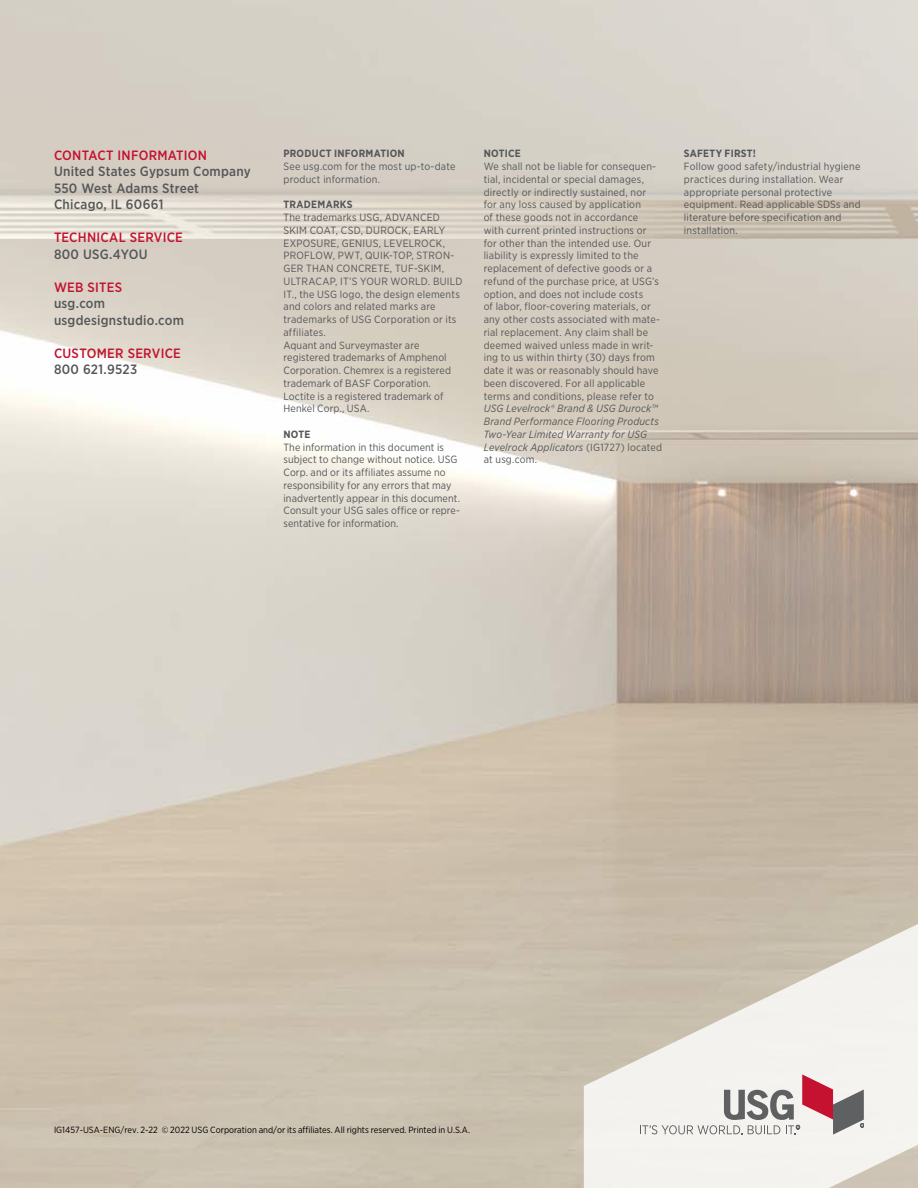
<style>
.page{position:relative;width:918px;height:1188px;background:#fff}
.page>*{position:absolute;margin:0;border:0;box-sizing:border-box;transform-origin:0 0}
.t1{font:500 13.5px/16.5px "Gotham Narrow";letter-spacing:.02em;color:#555759}
.t2{font:500 13.5px "Gotham Narrow";letter-spacing:.02em;color:#c41230}
.t3{font:10.5px/12.8px "Gotham Narrow";letter-spacing:.015em;color:#555759}
.t4{font:italic 10.5px/12.8px "Gotham Narrow";letter-spacing:.02em;color:#555759}
.t5{font:700 10.5px "Gotham Narrow";letter-spacing:.025em;color:#555759}
.t6{font:9px "Gotham Narrow";color:#000}
.s1{font-style:normal}
</style>
<div class="page">
<svg style="left:584px;top:917px;width:334px;height:271px;fill:#f4f2ee"></svg>
<svg style="left:640px;top:1074px;width:224px;height:61px"></svg>
<p class="t2" style="left:54px;top:147px;width:155px">CONTACT INFORMATION</p>
<p class="t1" style="left:54px;top:163px;width:198px">United States Gypsum Company<br>550 West Adams Street<br>Chicago, IL 60661</p>
<p class="t2" style="left:54px;top:229px;width:130px">TECHNICAL SERVICE</p>
<p class="t1" style="left:54px;top:246px;width:95px">800 USG.4YOU</p>
<p class="t2" style="left:54px;top:279px;width:70px">WEB SITES</p>
<p class="t1" style="left:54px;top:295px;width:131px">usg.com usgdesignstudio.com</p>
<p class="t2" style="left:54px;top:345px;width:128px">CUSTOMER SERVICE</p>
<p class="t1" style="left:54px;top:361px;width:85px">800 621.9523</p>
<p class="t5" style="left:284px;top:147px;width:123px">PRODUCT INFORMATION</p>
<p class="t3" style="left:284px;top:160px;width:173px">See usg.com for the most up-to-date product information.</p>
<p class="t5" style="left:284px;top:198px;width:71px">TRADEMARKS</p>
<p class="t3" style="left:284px;top:211px;width:181px">The trademarks USG, ADVANCED<br>SKIM COAT, CSD, DUROCK, EARLY<br>EXPOSURE, GENIUS, LEVELROCK,<br>PROFLOW, PWT, QUIK-TOP, STRON-<br>GER THAN CONCRETE, TUF-SKIM,<br>ULTRACAP, IT’S YOUR WORLD. BUILD<br>IT., the USG logo, the design elements and colors and related marks are trademarks of USG Corporation or its affiliates.<br>Aquant and Surveymaster are registered trademarks of Amphenol<br>Corporation. Chemrex is a registered trademark of BASF Corporation.<br>Loctite is a registered trademark of<br>Henkel Corp., USA.</p>
<p class="t5" style="left:284px;top:427px;width:29px">NOTE</p>
<p class="t3" style="left:284px;top:440px;width:178px">The information in this document is subject to change without notice. USG Corp. and or its affiliates assume no responsibility for any errors that may inadvertently appear in this document.<br>Consult your USG sales office or repre&shy;sentative for information.</p>
<p class="t5" style="left:484px;top:147px;width:39px">NOTICE</p>
<p class="t3" style="left:484px;top:160px;width:178px">We shall not be liable for consequen&shy;tial, incidental or special damages, directly or indirectly sustained, nor for any loss caused by application<br>of these goods not in accordance with current printed instructions or for other than the intended use. Our liability is expressly limited to the replacement of defective goods or a refund of the purchase price, at USG’s option, and does not include costs<br>of labor, floor-covering materials, or any other costs associated with mate&shy;rial replacement. Any claim shall be deemed waived unless made in writ&shy;ing to us within thirty (30) days from date it was or reasonably should have been discovered. For all applicable terms and conditions, please refer to</p>
<p class="t4" style="left:484px;top:402px;width:180px">USG Levelrock® Brand &amp; USG Durock™<br>Brand Performance Flooring Products<br>Two-Year Limited Warranty for USG<br>Levelrock Applicators <span class="s1">(IG1727) located at usg.com.</span></p>
<p class="t5" style="left:684px;top:147px;width:74px">SAFETY FIRST!</p>
<p class="t3" style="left:684px;top:160px;width:178px">Follow good safety/industrial hygiene practices during installation. Wear appropriate personal protective equipment. Read applicable SDSs and literature before specification and installation.</p>
<p class="t6" style="left:54px;top:1124px;width:418px">IG1457-USA-ENG/rev. 2-22 © 2022 USG Corporation and/or its affiliates. All rights reserved. Printed in U.S.A.</p>
</div>
